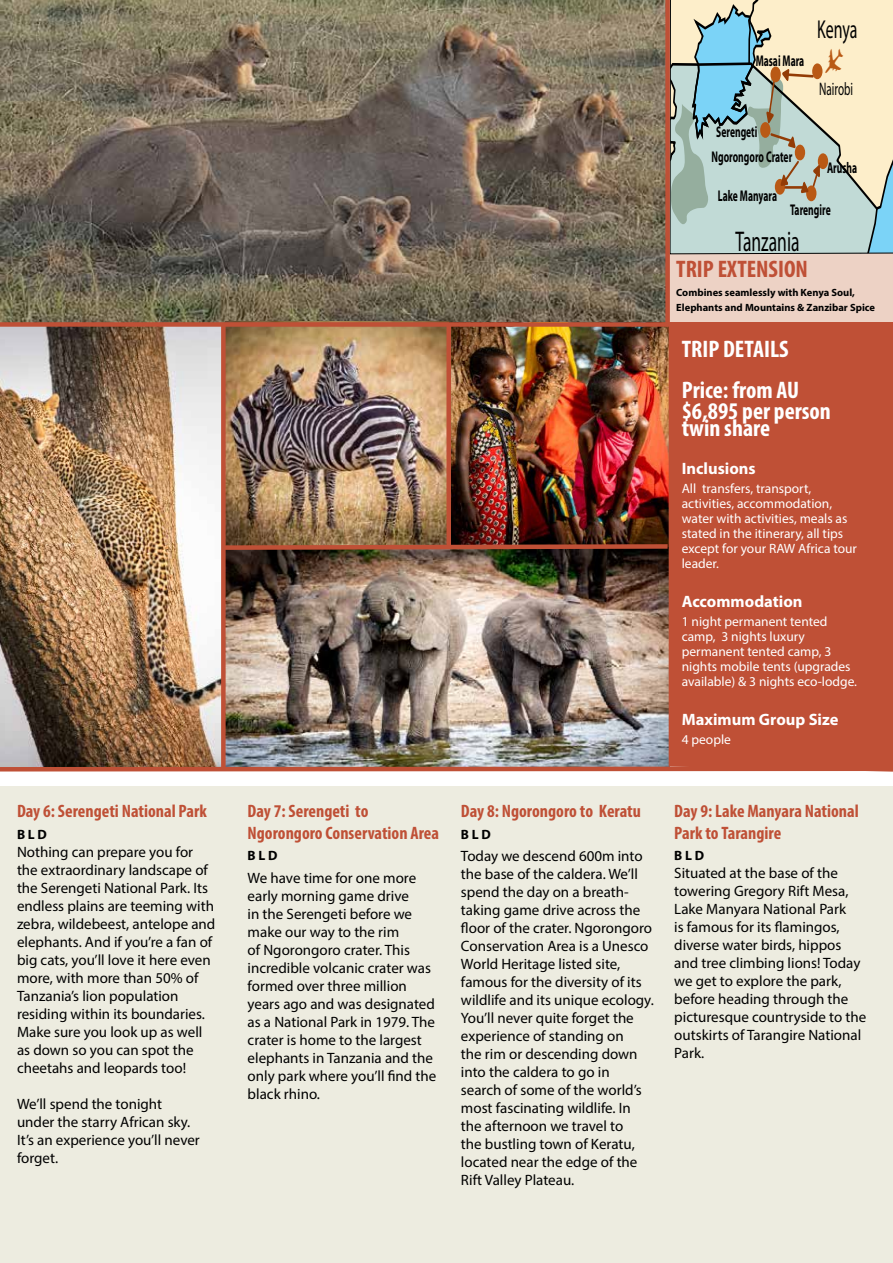
<style>
.page{position:relative;width:893px;height:1263px;background:#fff}
.page>*{position:absolute;margin:0;border:0;box-sizing:border-box;transform-origin:0 0}
.t1{font:28.65px "Myriad Pro";color:#000;scale:.61 1}
.t2{font:25.95px "Myriad Pro";color:#000;scale:.61 1}
.t3{font:700 condensed 24px/41.5px "Myriad Pro";color:#fff}
.t4{font:700 condensed 24px "Myriad Pro";color:#bf5036}
.t5{font:18.15px "Myriad Pro";color:#000;scale:.61 1}
.t6{font:700 condensed 18px/21.6px "Myriad Pro";color:#bf5036}
.t7{font:700 16.5px "Myriad Pro";color:#fff}
.t8{font:700 15.6px/25.2px "Myriad Pro";color:#000;scale:.61 1}
.t9{font:15px/18px "Myriad Pro";color:#000}
.t10{font:13.5px/15px "Myriad Pro";color:#fff}
.t11{font:700 13.5px "Myriad Pro";color:#000}
.t12{font:700 10.5px/15px "Myriad Pro";color:#000}
</style>
<div class="page">
<div style="left:0;top:787px;width:893px;height:476px;background:#edece0"></div>
<img style="left:0;top:0;width:665px;height:322px">
<img style="left:0;top:327px;width:221px;height:437px">
<img style="left:226px;top:327px;width:443px;height:215px">
<img style="left:226px;top:552px;width:443px;height:212px">
<div style="left:0;top:322px;width:669px;height:5px;background:#bf5036"></div>
<div style="left:221px;top:324px;width:5px;height:444px;background:#bf5036"></div>
<div style="left:446px;top:324px;width:5px;height:222px;background:#bf5036"></div>
<img style="left:218px;top:542px;width:451px;height:10px">
<div style="left:669px;top:322px;width:224px;height:442px;background:#bf5036"></div>
<div style="left:668px;top:0;width:225px;height:322px;background:#edd2c5"></div>
<img style="left:0;top:764px;width:893px;height:8px">
<div style="left:665px;top:0;width:5px;height:326px;background:#bf5036"></div>
<svg style="left:670px;top:0;width:223px;height:254px;background:#c4d1c3"></svg>
<p class="t6" style="left:17px;top:800px;width:191px">Day 6: Serengeti National Park</p>
<p class="t11" style="left:17px;top:825px;width:31px">B L D</p>
<p class="t9" style="left:17px;top:842px;width:200px">Nothing can prepare you for the extraordinary landscape of the Serengeti National Park. Its endless plains are teeming with zebra, wildebeest, antelope and elephants. And if you’re a fan of big cats, you’ll love it here even more, with more than 50% of<br>Tanzania’s lion population residing within its boundaries.<br>Make sure you look up as well as down so you can spot the cheetahs and leopards too!</p>
<p class="t9" style="left:17px;top:1094px;width:184px">We’ll spend the tonight under the starry African sky.<br>It’s an experience you’ll never forget.</p>
<p class="t8" style="left:756px;top:47px;width:81px">Masai Mara</p>
<h2 class="t2" style="left:817px;top:14px;width:68px">Kenya</h2>
<p class="t5" style="left:819px;top:77px;width:57px">Nairobi</p>
<p class="t8" style="left:711px;top:118px;width:134px">Serengeti<br>Ngorongoro Crater</p>
<p class="t8" style="left:718px;top:183px;width:98px">Lake Manyara</p>
<p class="t8" style="left:790px;top:197px;width:68px">Tarengire</p>
<p class="t8" style="left:827px;top:154px;width:51px">Arusha</p>
<h1 class="t1" style="left:735px;top:224px;width:106px">Tanzania</h1>
<h3 class="t4" style="left:676px;top:254px;width:133px">TRIP EXTENSION</h3>
<p class="t12" style="left:676px;top:285px;width:200px">Combines seamlessly with Kenya Soul,<br>Elephants and Mountains &amp; Zanzibar Spice</p>
<h3 class="t3" style="left:682px;top:328px;width:119px">TRIP DETAILS<br>Price: from AU</h3>
<h3 class="t3" style="left:682px;top:390px;width:151px">$6,895 per person</h3>
<h3 class="t3" style="left:682px;top:406px;width:90px">twin share</h3>
<p class="t7" style="left:682px;top:458px;width:76px">Inclusions</p>
<p class="t10" style="left:682px;top:481px;width:177px">All transfers, transport, activities, accommodation, water with activities, meals as stated in the itinerary, all tips except for your RAW Africa tour leader.</p>
<p class="t7" style="left:682px;top:591px;width:122px">Accommodation</p>
<p class="t10" style="left:682px;top:614px;width:177px">1 night permanent tented camp, 3 nights luxury permanent tented camp, 3 nights mobile tents (upgrades available) &amp; 3 nights eco-lodge.</p>
<p class="t7" style="left:682px;top:708px;width:158px">Maximum Group Size</p>
<p class="t10" style="left:682px;top:732px;width:51px">4 people</p>
<p class="t6" style="left:248px;top:800px;width:193px">Day 7: Serengeti to<br>Ngorongoro Conservation Area</p>
<p class="t11" style="left:248px;top:847px;width:31px">B L D</p>
<p class="t9" style="left:248px;top:868px;width:190px">We have time for one more early morning game drive<br>in the Serengeti before we make our way to the rim<br>of Ngorongoro crater. This incredible volcanic crater was formed over three million years ago and was designated as a National Park in 1979. The crater is home to the largest elephants in Tanzania and the only park where you’ll find the black rhino.</p>
<p class="t6" style="left:461px;top:800px;width:182px">Day 8: Ngorongoro to Keratu</p>
<p class="t11" style="left:461px;top:825px;width:31px">B L D</p>
<p class="t9" style="left:461px;top:847px;width:194px">Today we descend 600m into the base of the caldera. We’ll spend the day on a breath&shy;taking game drive across the floor of the crater. Ngorongoro<br>Conservation Area is a Unesco<br>World Heritage listed site, famous for the diversity of its wildlife and its unique ecology.<br>You’ll never quite forget the experience of standing on<br>the rim or descending down into the caldera to go in search of some of the world’s most fascinating wildlife. In the afternoon we travel to<br>the bustling town of Keratu, located near the edge of the<br>Rift Valley Plateau.</p>
<p class="t6" style="left:674px;top:800px;width:186px">Day 9: Lake Manyara National<br>Park to Tarangire</p>
<p class="t11" style="left:674px;top:847px;width:31px">B L D</p>
<p class="t9" style="left:674px;top:864px;width:194px">Situated at the base of the towering Gregory Rift Mesa,<br>Lake Manyara National Park<br>is famous for its flamingos, diverse water birds, hippos and tree climbing lions! Today we get to explore the park, before heading through the picturesque countryside to the outskirts of Tarangire National<br>Park.</p>
</div>
